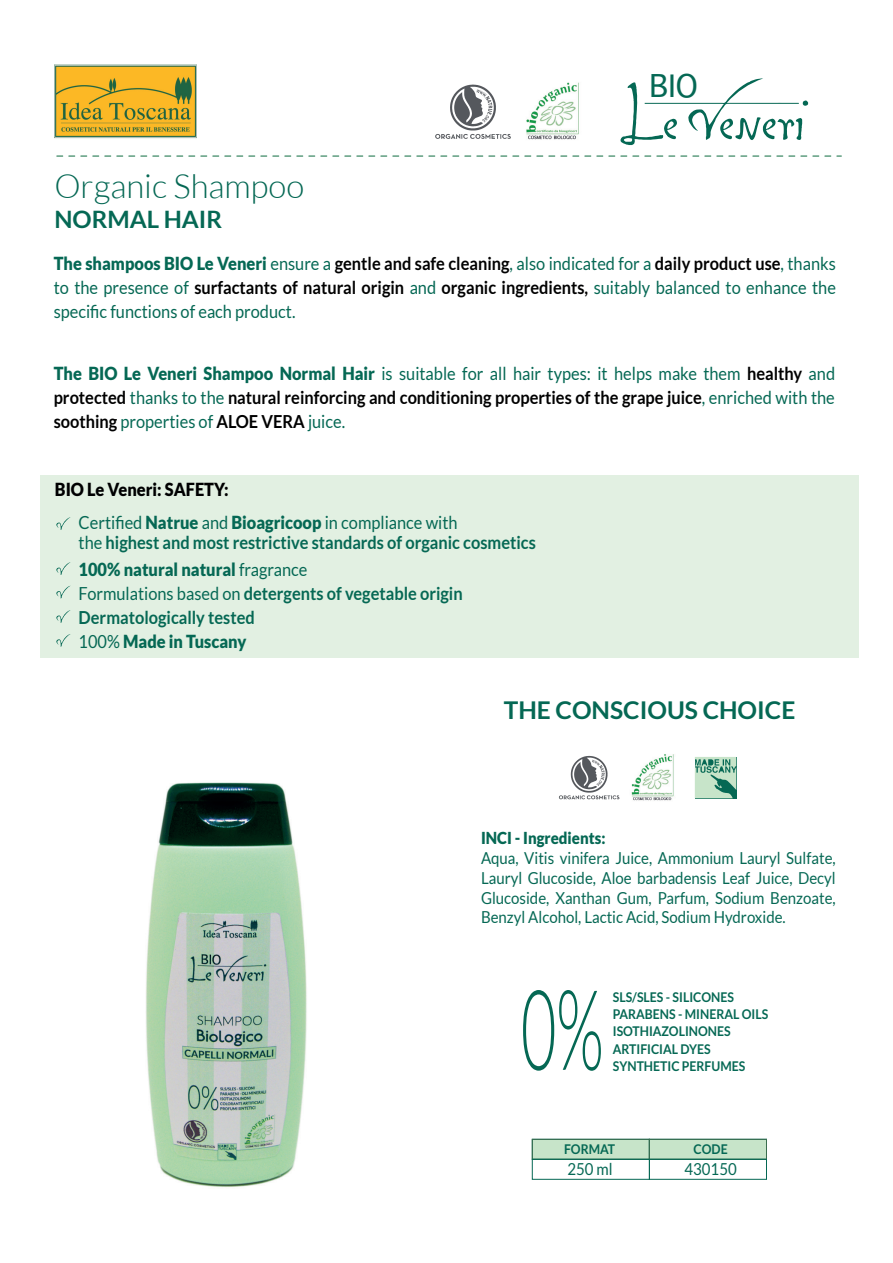
<style>
.page{position:relative;width:893px;height:1263px;background:#fff}
.page>*{position:absolute;margin:0;border:0;box-sizing:border-box;transform-origin:0 0}
.t1{font:300 111.6px "Lato";color:#056854;scale:.55 1}
.t2{font:300 33px "Lato";color:#056854}
.t3{font:30px "Sathu";color:#056854}
.t4{font:700 24.45px "Lato";color:#056854}
.t5{font:700 24px "Lato";color:#056854}
.t6{font:18px/24px "Lato";color:#056854;text-align:justify;scale:.91 1}
.t7{font:700 18px/24px "Lato";color:#000001;text-align:justify;scale:.91 1}
.t8{font:700 18px/24px "Lato";color:#056854;scale:.91 1}
.t9{font:16.5px/19.8px "Lato";color:#056854;text-align:justify;scale:.91 1}
.t10{font:900 16.5px "Lato";color:#056854;scale:.91 1}
.t11{font:700 13.5px/17.2px "Lato";color:#056854;scale:.91 1}
.s1{font-weight:900}
.s2{font-weight:700;color:#000001}
.s3{font-weight:900;color:#056854}
.s4{font-weight:400;color:#056854}
.s5{font-weight:900;color:#000001}
.s6{font-weight:400}
</style>
<div class="page">
<img style="left:146px;top:782px;width:161px;height:405px">
<svg style="left:57px;top:156px;width:784px;height:1px"></svg>
<div style="left:532px;top:1139px;width:118px;height:20px;background:#c7e4c9"></div>
<div style="left:532px;top:1139px;width:118px;height:21px;border:1px solid #3a6d4e"></div>
<div style="left:649px;top:1139px;width:118px;height:20px;background:#c7e4c9"></div>
<div style="left:649px;top:1139px;width:118px;height:21px;border:1px solid #3a6d4e"></div>
<div style="left:532px;top:1159px;width:118px;height:20px;border:1px solid #056854"></div>
<div style="left:649px;top:1159px;width:118px;height:20px;border:1px solid #056854"></div>
<svg style="left:621px;top:78px;width:187px;height:67px"></svg>
<img style="left:526px;top:82px;width:53px;height:58px">
<svg style="left:435px;top:85px;width:76px;height:54px"></svg>
<img style="left:631px;top:754px;width:43px;height:47px">
<svg style="left:559px;top:756px;width:60px;height:43px"></svg>
<img style="left:54px;top:65px;width:143px;height:74px">
<svg style="left:695px;top:757px;width:41px;height:41px;background:#90c0a7"></svg>
<div style="left:40px;top:475px;width:818px;height:183px;background:#e2f0e2"></div>
<svg style="left:56px;top:517px;width:15px;height:13px"></svg>
<svg style="left:56px;top:562px;width:15px;height:13px"></svg>
<svg style="left:56px;top:586px;width:14px;height:12px"></svg>
<svg style="left:56px;top:610px;width:15px;height:13px"></svg>
<svg style="left:56px;top:634px;width:15px;height:13px"></svg>
<h2 class="t2" style="left:54px;top:168px;width:251px">Organic Shampoo</h2>
<h3 class="t5" style="left:54px;top:205px;width:169px">NORMAL HAIR</h3>
<h3 class="t3" style="left:649px;top:61px;width:50px">BIO</h3>
<p class="t6" style="left:54px;top:252px;width:861px"><span class="s1">The shampoos BIO Le Veneri</span> ensure a <span class="s2">gentle and safe cleaning</span>, also indicated for a <span class="s2">daily product use</span>, thanks to the presence of <span class="s2">surfactants of natural origin</span> and <span class="s2">organic ingredients,</span> suitably balanced to enhance the specific functions of each product.</p>
<p class="t7" style="left:54px;top:361px;width:860px"><span class="s3">The BIO Le Veneri Shampoo Normal Hair</span> <span class="s4">is suitable for all hair types: it helps make them</span> healthy <span class="s4">and </span>protected <span class="s4">thanks to the</span> natural reinforcing and conditioning properties of the grape juice<span class="s4">, enriched with the </span>soothing <span class="s4">properties of</span> ALOE VERA <span class="s4">juice.</span></p>
<p class="t6" style="left:79px;top:472px;width:418px;line-height:33.9px;text-indent:-24px"><span class="s5">BIO Le Veneri: SAFETY:<br></span>Certified <span class="s1">Natrue</span> and <span class="s1">Bioagricoop</span> in compliance with</p>
<p class="t8" style="left:79px;top:528px;width:504px;line-height:27px"><span class="s6">the</span> highest and most restrictive standards of organic cosmetics<br><span class="s1">100% natural natural</span> <span class="s6">fragrance</span></p>
<p class="t8" style="left:79px;top:581px;width:423px"><span class="s6">Formulations based on</span> detergents of vegetable origin<br>Dermatologically tested<br><span class="s6">100%</span> <span class="s1">Made in Tuscany</span></p>
<h3 class="t4" style="left:504px;top:696px;width:293px">THE CONSCIOUS CHOICE</h3>
<p class="t10" style="left:481px;top:828px;width:138px">INCI - Ingredients:</p>
<p class="t9" style="left:481px;top:848px;width:391px">Aqua, Vitis vinifera Juice, Ammonium Lauryl Sulfate, Lauryl Glucoside, Aloe barbadensis Leaf Juice, Decyl Glucoside, Xanthan Gum, Parfum, Sodium Benzoate, Benzyl Alcohol, Lactic Acid, Sodium Hydroxide.</p>
<h1 class="t1" style="left:521px;top:970px;width:152px">0%</h1>
<p class="t11" style="left:613px;top:988px;width:172px">SLS/SLES - SILICONES<br>PARABENS - MINERAL OILS<br>ISOTHIAZOLINONES<br>ARTIFICIAL DYES<br>SYNTHETIC PERFUMES</p>
<p class="t11" style="left:564px;top:1140px;width:58px">FORMAT</p>
<p class="t11" style="left:693px;top:1140px;width:39px">CODE</p>
<p class="t9" style="left:567px;top:1159px;width:51px">250 ml</p>
<p class="t9" style="left:684px;top:1159px;width:59px">430150</p>
</div>
